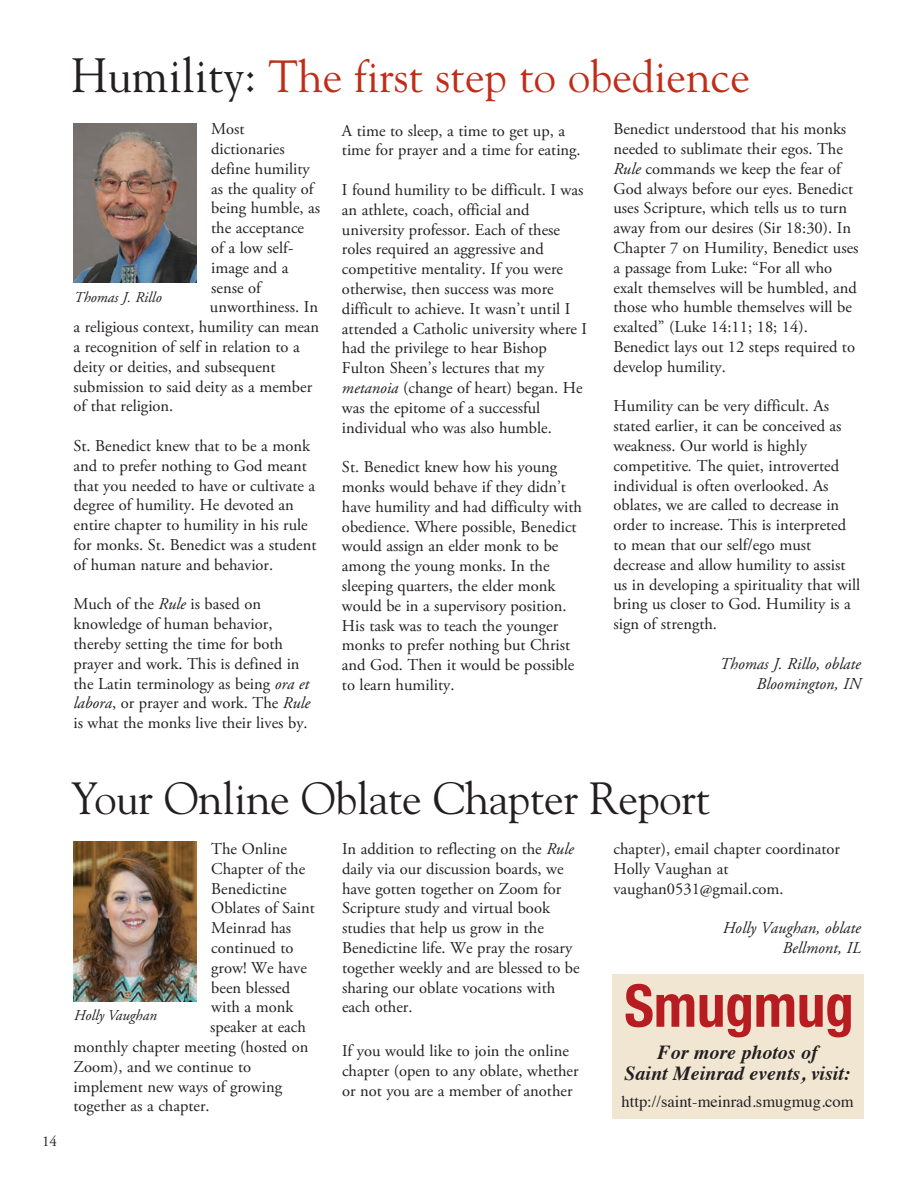
<style>
.page{position:relative;width:918px;height:1188px;background:#fff}
.page>*{position:absolute;margin:0;border:0;box-sizing:border-box;transform-origin:0 0}
.t1{font:700 condensed 59.1px "Helvetica Neue";color:#b61c20;scale:.96 1}
.t2{font:45px "Goudy";color:#c02d19}
.t3{font:45px "Goudy";letter-spacing:-.01em;color:#231f20}
.t4{font:italic 700 19.95px/21.3px "Times";color:#231f20;text-align:center}
.t5{font:16.5px/19.8px "Adobe Garamond Pro";color:#231f20}
.t6{font:italic 16.5px/19.8px "Adobe Garamond Pro";color:#231f20;text-align:right}
.t7{font:16.5px "Times";color:#231f20}
.t8{font:italic 15px "Adobe Garamond";color:#231f20}
.t9{font:15px "Adobe Garamond";color:#231f20}
.s1{font-size:48px;color:#231f20}
.s2{font-style:italic}
</style>
<div class="page">
<img style="left:74px;top:123px;width:122px;height:160px">
<img style="left:74px;top:842px;width:122px;height:159px">
<div style="left:612px;top:974px;width:252px;height:145px;background:#f1e6d2"></div>
<h2 class="t2" style="left:71px;top:48px;width:680px"><span class="s1">Humility:</span> The first step to obedience</h2>
<p class="t5" style="left:211px;top:120px;width:35px">Most</p>
<p class="t5" style="left:211px;top:139px;width:75px">dictionaries</p>
<p class="t5" style="left:211px;top:159px;width:100px">define humility</p>
<p class="t5" style="left:211px;top:179px;width:104px">as the quality of</p>
<p class="t5" style="left:211px;top:199px;width:111px">being humble, as</p>
<p class="t5" style="left:211px;top:219px;width:94px">the acceptance</p>
<p class="t5" style="left:211px;top:238px;width:84px">of a low self-</p>
<p class="t5" style="left:211px;top:258px;width:79px">image and a</p>
<p class="t5" style="left:211px;top:278px;width:51px">sense of</p>
<p class="t5" style="left:210px;top:298px;width:110px">unworthiness. In</p>
<p class="t5" style="left:73px;top:318px;width:247px">a religious context, humility can mean</p>
<p class="t5" style="left:73px;top:337px;width:228px">a recognition of self in relation to a</p>
<p class="t5" style="left:73px;top:357px;width:204px">deity or deities, and subsequent</p>
<p class="t5" style="left:73px;top:377px;width:240px">submission to said deity as a member</p>
<p class="t5" style="left:73px;top:397px;width:101px">of that religion.</p>
<p class="t5" style="left:73px;top:436px;width:244px">St. Benedict knew that to be a monk and to prefer nothing to God meant that you needed to have or cultivate a degree of humility. He devoted an entire chapter to humility in his rule for monks. St. Benedict was a student of human nature and behavior.</p>
<p class="t5" style="left:73px;top:595px;width:238px">Much of the <span class="s2">Rule</span> is based on knowledge of human behavior, thereby setting the time for both prayer and work. This is defined in the Latin terminology as being <span class="s2">ora et labora</span>, or prayer and work. The <span class="s2">Rule </span>is what the monks live their lives by.</p>
<p class="t8" style="left:74px;top:289px;width:89px">Thomas J. Rillo</p>
<p class="t5" style="left:342px;top:121px;width:240px">A time to sleep, a time to get up, a time for prayer and a time for eating.</p>
<p class="t5" style="left:342px;top:181px;width:247px">I found humility to be difficult. I was an athlete, coach, official and university professor. Each of these roles required an aggressive and competitive mentality. If you were otherwise, then success was more difficult to achieve. It wasn’t until I attended a Catholic university where I had the privilege to hear Bishop Fulton Sheen’s lectures that my <span class="s2">metanoia</span> (change of heart) began. He was the epitome of a successful individual who was also humble.</p>
<p class="t5" style="left:342px;top:458px;width:242px">St. Benedict knew how his young monks would behave if they didn’t have humility and had difficulty with obedience. Where possible, Benedict would assign an elder monk to be among the young monks. In the sleeping quarters, the elder monk would be in a supervisory position.<br>His task was to teach the younger monks to prefer nothing but Christ and God. Then it would be possible to learn humility.</p>
<p class="t5" style="left:613px;top:120px;width:247px">Benedict understood that his monks needed to sublimate their egos. The <span class="s2">Rule</span> commands we keep the fear of God always before our eyes. Benedict uses Scripture, which tells us to turn away from our desires (Sir 18:30). In Chapter 7 on Humility, Benedict uses a passage from Luke: “For all who exalt themselves will be humbled, and those who humble themselves will be exalted” (Luke 14:11; 18; 14).<br>Benedict lays out 12 steps required to develop humility.</p>
<p class="t5" style="left:613px;top:397px;width:248px">Humility can be very difficult. As stated earlier, it can be conceived as weakness. Our world is highly competitive<span class="s2">.</span> The quiet, introverted individual is often overlooked. As oblates, we are called to decrease in order to increase. This is interpreted to mean that our self/ego must decrease and allow humility to assist us in developing a spirituality that will bring us closer to God. Humility is a sign of strength.</p>
<p class="t6" style="left:720px;top:654px;width:143px">Thomas J. Rillo, oblate<br>Bloomington, IN</p>
<p class="t9" style="left:42px;top:1134px;width:16px">14</p>
<h2 class="t3" style="left:71px;top:771px;width:640px">Your Online Oblate Chapter Report</h2>
<p class="t5" style="left:211px;top:839px;width:77px">The Online</p>
<p class="t5" style="left:211px;top:859px;width:96px">Chapter of the</p>
<p class="t5" style="left:211px;top:879px;width:77px">Benedictine</p>
<p class="t5" style="left:211px;top:899px;width:105px">Oblates of Saint</p>
<p class="t5" style="left:211px;top:919px;width:82px">Meinrad has</p>
<p class="t5" style="left:211px;top:938px;width:84px">continued to</p>
<p class="t5" style="left:211px;top:958px;width:97px">grow! We have</p>
<p class="t5" style="left:211px;top:978px;width:80px">been blessed</p>
<p class="t5" style="left:211px;top:998px;width:84px">with a monk</p>
<p class="t5" style="left:210px;top:1018px;width:97px">speaker at each</p>
<p class="t5" style="left:74px;top:1037px;width:237px">monthly chapter meeting (hosted on</p>
<p class="t5" style="left:74px;top:1057px;width:179px">Zoom), and we continue to</p>
<p class="t5" style="left:74px;top:1077px;width:210px">implement new ways of growing</p>
<p class="t5" style="left:74px;top:1097px;width:138px">together as a chapter.</p>
<p class="t8" style="left:74px;top:1007px;width:84px">Holly Vaughan</p>
<p class="t5" style="left:342px;top:839px;width:239px">In addition to reflecting on the <span class="s2">Rule </span>daily via our discussion boards, we have gotten together on Zoom for<br>Scripture study and virtual book studies that help us grow in the<br>Benedictine life. We pray the rosary together weekly and are blessed to be sharing our oblate vocations with each other.</p>
<p class="t5" style="left:342px;top:1042px;width:238px">If you would like to join the online chapter (open to any oblate, whether or not you are a member of another</p>
<p class="t5" style="left:614px;top:839px;width:228px">chapter), email chapter coordinator<br>Holly Vaughan at vaughan0531@gmail.com.</p>
<p class="t6" style="left:723px;top:919px;width:140px">Holly Vaughan, oblate<br>Bellmont, IL</p>
<h1 class="t1" style="left:624px;top:957px;width:240px">Smugmug</h1>
<p class="t4" style="left:625px;top:1040px;width:228px">For more photos of<br>Saint Meinrad events, visit:</p>
<p class="t7" style="left:622px;top:1086px;width:233px">http://saint-meinrad.smugmug.com</p>
</div>
